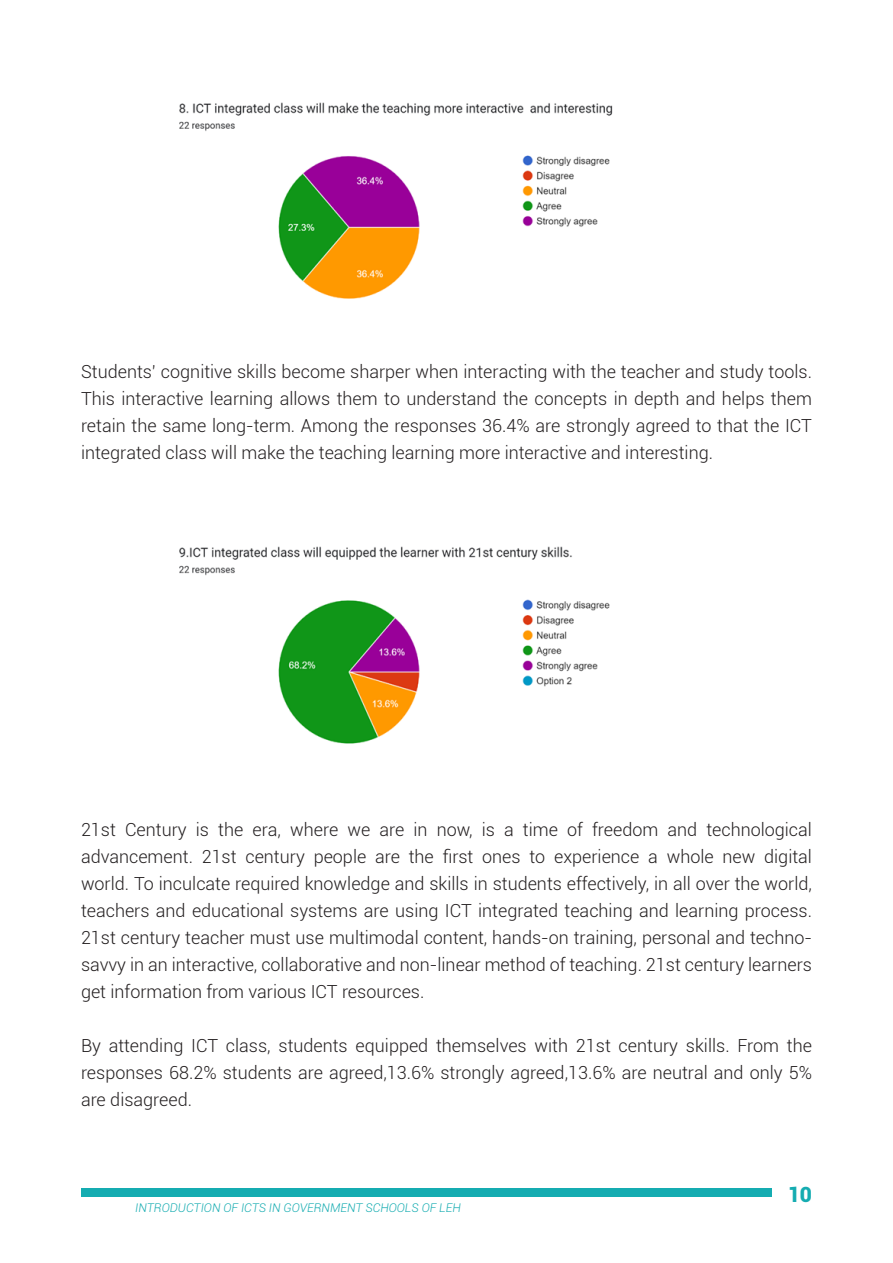
<style>
.page{position:relative;width:893px;height:1263px;background:#fff}
.page>*{position:absolute;margin:0;border:0;box-sizing:border-box;transform-origin:0 0}
.t1{font:900 21px "Roboto";color:#15acb1}
.Bodycopy{font:300 18px/27px "Roboto";color:#231f20;text-align:justify}
.t2{font:italic 300 12px "Roboto";color:#15acb1}
</style>
<div class="page">
<div style="left:81px;top:1188px;width:690px;height:8px;background:#15acb1"></div>
<img style="left:179px;top:102px;width:434px;height:197px">
<img style="left:179px;top:546px;width:431px;height:198px">
<p class="Bodycopy" style="left:81px;top:358px;width:732px">Students’ cognitive skills become sharper when interacting with the teacher and study tools.<br>This interactive learning allows them to understand the concepts in depth and helps them retain the same long-term. Among the responses 36.4% are strongly agreed to that the ICT integrated class will make the teaching learning more interactive and interesting.</p>
<p class="Bodycopy" style="left:81px;top:815px;width:732px">21st Century is the era, where we are in now, is a time of freedom and technological advancement. 21st century people are the first ones to experience a whole new digital world. To inculcate required knowledge and skills in students effectively, in all over the world, teachers and educational systems are using ICT integrated teaching and learning process.<br>21st century teacher must use multimodal content, hands-on training, personal and techno&shy;savvy in an interactive, collaborative and non-linear method of teaching. 21st century learners get information from various ICT resources.</p>
<p class="Bodycopy" style="left:81px;top:1031px;width:732px">By attending ICT class, students equipped themselves with 21st century skills. From the responses 68.2% students are agreed,13.6% strongly agreed,13.6% are neutral and only 5% are disagreed.</p>
<p class="t2" style="left:135px;top:1200px;width:327px">INTRODUCTION OF ICTS IN GOVERNMENT SCHOOLS OF LEH</p>
<p class="t1" style="left:788px;top:1179px;width:26px">10</p>
</div>
